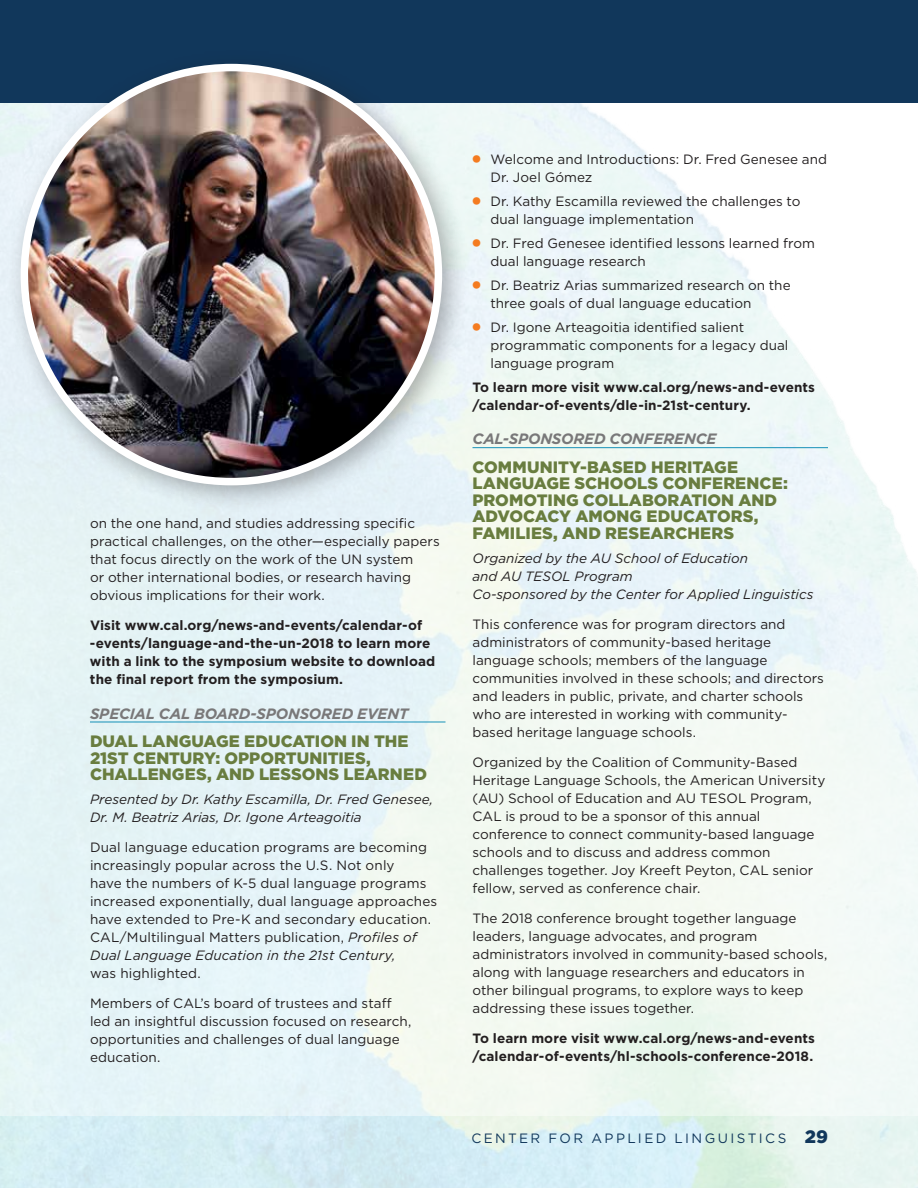
<style>
.page{position:relative;width:918px;height:1188px;background:#fff}
.page>*{position:absolute;margin:0;border:0;box-sizing:border-box;transform-origin:0 0}
.t1{font:900 16.5px/16.5px "Gotham";color:#697d3f}
.t2{font:italic 700 15px "Gotham";letter-spacing:-.015em;color:#797879}
.t3{font:13.5px/18px "Gotham";color:#231f20}
.t4{font:700 13.5px/18px "Gotham";letter-spacing:.005em;color:#231f20}
.t5{font:italic 13.5px/18px "Gotham";color:#231f20}
.t6{font:13.5px "Gotham";letter-spacing:.175em;color:#11375b}
.s1{font-style:italic}
.s2{font-family:"Universal Newswith Comm Pi";font-size:15px;color:#f47b20}
.s3{font-weight:900;font-size:18px}
</style>
<div class="page">
<div style="left:0;top:0;width:918px;height:104px;background:#11375b"></div>
<svg style="left:1px;top:1116px;width:917px;height:72px;fill:#d6eff3"></svg>
<img style="left:0;top:1116px;width:1px;height:72px">
<hr style="left:90px;top:722px;width:356px;height:1px;background:#1590b7">
<div style="left:5px;top:49px;width:465px;height:465px;background:#231f20;opacity:.35"></div>
<img style="left:24px;top:68px;width:414px;height:414px;border-radius:207px">
<hr style="left:472px;top:447px;width:356px;height:1px;background:#1590b7">
<p class="t3" style="left:90px;top:514px;width:351px">on the one hand, and studies addressing specific practical challenges, on the other—especially papers that focus directly on the work of the UN system<br>or other international bodies, or research having obvious implications for their work.</p>
<p class="t4" style="left:90px;top:616px;width:347px">Visit www.cal.org/news-and-events/calendar-of -events/language-and-the-un-2018 to learn more with a link to the symposium website to download the final report from the symposium.</p>
<p class="t2" style="left:90px;top:703px;width:320px">SPECIAL CAL BOARD-SPONSORED EVENT</p>
<p class="t1" style="left:90px;top:733px;width:339px">DUAL LANGUAGE EDUCATION IN THE<br>21ST CENTURY: OPPORTUNITIES,<br>CHALLENGES, AND LESSONS LEARNED</p>
<p class="t5" style="left:90px;top:790px;width:345px">Presented by Dr. Kathy Escamilla, Dr. Fred Genesee,<br>Dr. M. Beatriz Arias, Dr. Igone Arteagoitia</p>
<p class="t3" style="left:90px;top:838px;width:349px">Dual language education programs are becoming increasingly popular across the U.S. Not only<br>have the numbers of K-5 dual language programs increased exponentially, dual language approaches have extended to Pre-K and secondary education.<br>CAL/Multilingual Matters publication, <span class="s1">Profiles of Dual Language Education in the 21st Century,</span></p>
<p class="t3" style="left:90px;top:964px;width:110px">was highlighted.</p>
<p class="t3" style="left:90px;top:994px;width:323px">Members of CAL’s board of trustees and staff led an insightful discussion focused on research, opportunities and challenges of dual language education.</p>
<p class="t3" style="left:490px;top:150px;width:338px;text-indent:-18px"><span class="s2">●</span> Welcome and Introductions: Dr. Fred Genesee and<br>Dr. Joel Gómez</p>
<p class="t3" style="left:490px;top:192px;width:311px;text-indent:-18px"><span class="s2">●</span> Dr. Kathy Escamilla reviewed the challenges to dual language implementation</p>
<p class="t3" style="left:490px;top:234px;width:326px;text-indent:-18px"><span class="s2">●</span> Dr. Fred Genesee identified lessons learned from dual language research</p>
<p class="t3" style="left:490px;top:276px;width:302px;text-indent:-18px"><span class="s2">●</span> Dr. Beatriz Arias summarized research on the three goals of dual language education</p>
<p class="t3" style="left:490px;top:318px;width:300px;text-indent:-18px"><span class="s2">●</span> Dr. Igone Arteagoitia identified salient programmatic components for a legacy dual language program</p>
<p class="t4" style="left:473px;top:378px;width:344px">To learn more visit www.cal.org/news-and-events /calendar-of-events/dle-in-21st-century.</p>
<p class="t2" style="left:472px;top:429px;width:246px">CAL-SPONSORED CONFERENCE</p>
<p class="t1" style="left:472px;top:459px;width:317px">COMMUNITY-BASED HERITAGE<br>LANGUAGE SCHOOLS CONFERENCE:<br>PROMOTING COLLABORATION AND<br>ADVOCACY AMONG EDUCATORS,<br>FAMILIES, AND RESEARCHERS</p>
<p class="t5" style="left:472px;top:549px;width:343px">Organized by the AU School of Education<br>and AU TESOL Program<br>Co-sponsored by the Center for Applied Linguistics</p>
<p class="t3" style="left:472px;top:615px;width:353px">This conference was for program directors and administrators of community-based heritage language schools; members of the language communities involved in these schools; and directors and leaders in public, private, and charter schools who are interested in working with community&shy;based heritage language schools.</p>
<p class="t3" style="left:472px;top:753px;width:354px">Organized by the Coalition of Community-Based Heritage Language Schools, the American University (AU) School of Education and AU TESOL Program, CAL is proud to be a sponsor of this annual conference to connect community-based language schools and to discuss and address common challenges together. Joy Kreeft Peyton, CAL senior fellow, served as conference chair.</p>
<p class="t3" style="left:472px;top:909px;width:357px">The 2018 conference brought together language leaders, language advocates, and program administrators involved in community-based schools, along with language researchers and educators in other bilingual programs, to explore ways to keep addressing these issues together.</p>
<p class="t4" style="left:472px;top:1029px;width:344px">To learn more visit www.cal.org/news-and-events /calendar-of-events/hl-schools-conference-2018.</p>
<p class="t6" style="left:471px;top:1130px;width:358px">CENTER FOR APPLIED LINGUISTICS <span class="s3">29</span></p>
</div>
